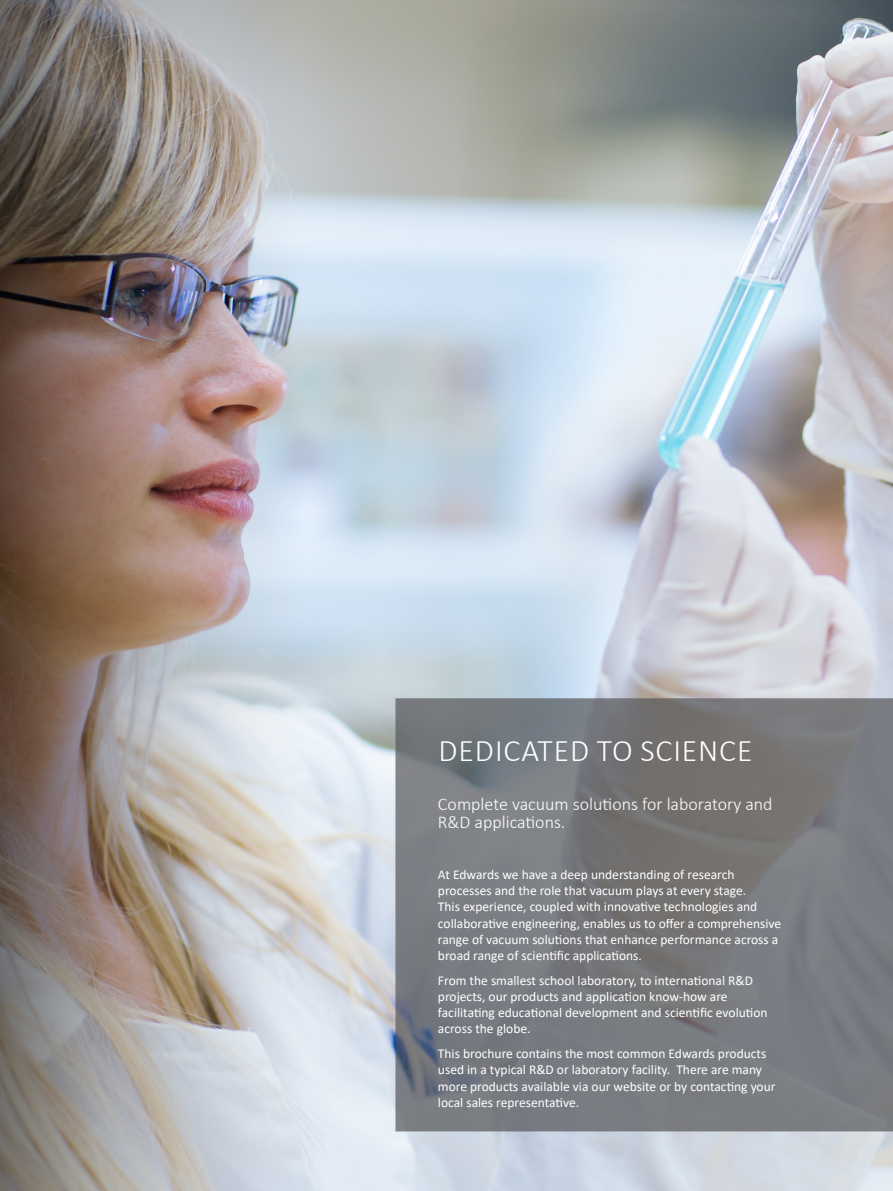
<style>
.page{position:relative;width:893px;height:1191px;background:#fff}
.page>*{position:absolute;margin:0;border:0;box-sizing:border-box;transform-origin:0 0}
.new_Heading_1{font:300 31.5px "Calibri";letter-spacing:.03em;color:#fff}
.new_Intro___pull_outs{font:300 18px/18px "Calibri";color:#fff}
.new_Body_text{font:13.5px/16.2px "Calibri";color:#fff}
</style>
<div class="page">
<img style="left:0;top:0;width:893px;height:1191px">
<svg style="left:395px;top:698px;width:498px;height:433px;background:#77797d"></svg>
<p class="new_Heading_1" style="left:439px;top:730px;width:315px">DEDICATED TO SCIENCE</p>
<p class="new_Intro___pull_outs" style="left:438px;top:794px;width:336px">Complete vacuum solutions for laboratory and<br>R&amp;D applications.</p>
<p class="new_Body_text" style="left:438px;top:866px;width:345px">At Edwards we have a deep understanding of research processes and the role that vacuum plays at every stage.<br>This experience, coupled with innovative technologies and collaborative engineering, enables us to offer a comprehensive range of vacuum solutions that enhance performance across a broad range of scientific applications.</p>
<p class="new_Body_text" style="left:438px;top:972px;width:331px">From the smallest school laboratory, to international R&amp;D projects, our products and application know-how are facilitating educational development and scientific evolution across the globe.</p>
<p class="new_Body_text" style="left:438px;top:1045px;width:339px">This brochure contains the most common Edwards products used in a typical R&amp;D or laboratory facility. There are many more products available via our website or by contacting your local sales representative.</p>
</div>
